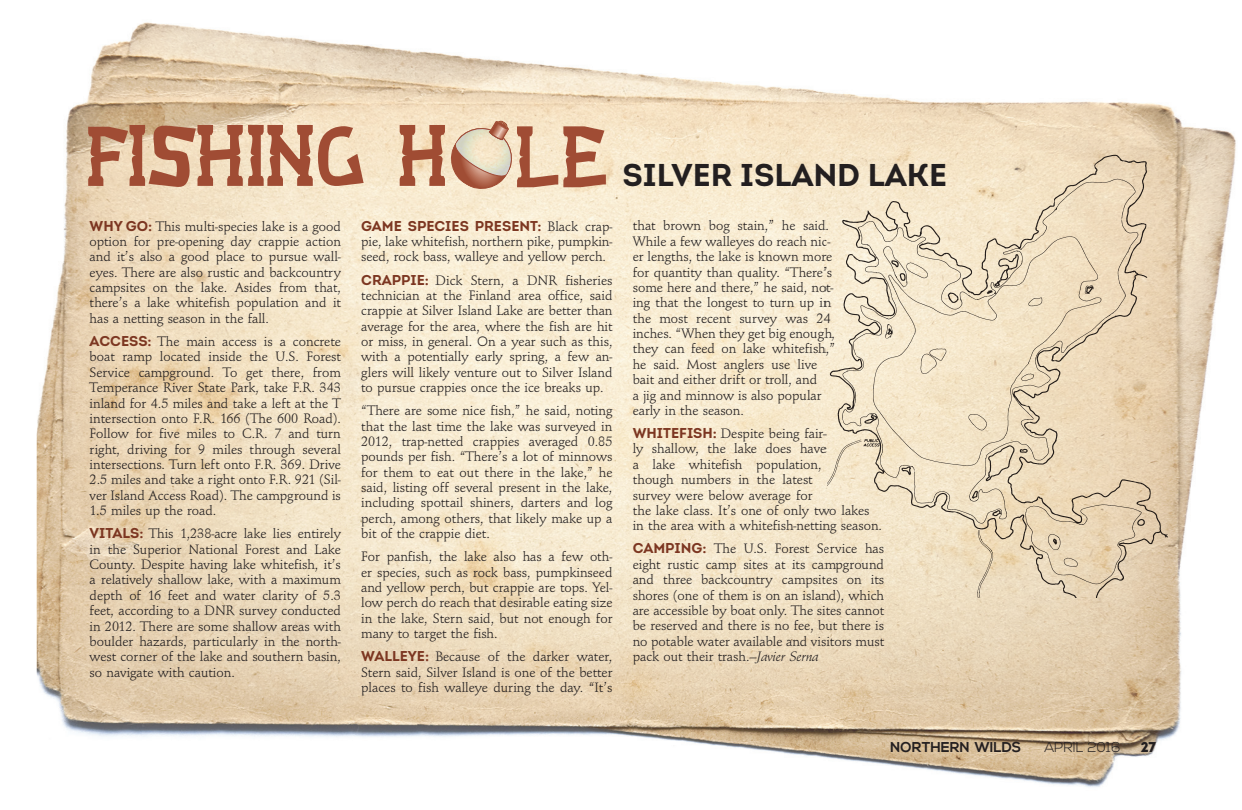
<style>
.page{position:relative;width:1242px;height:810px;background:#fff}
.page>*{position:absolute;margin:0;border:0;box-sizing:border-box;transform-origin:0 0}
.t1{font:700 31.5px "Intro";color:#231f20}
.nw_serif_body{font:14.25px/15.3px "Schnittger";color:#231f20;text-align:justify}
.Master_Page_page_num{font:700 14.25px "Nexa";color:#231f20}
.Master_Page_page_num-2{font:300 14.25px "Nexa";color:#231f20}
.Master_Page_page_num-3{font:14.25px "Intro";color:#231f20}
.s1{font-family:"Intro";font-weight:700;color:#7c3621}
.s2{font-style:italic}
</style>
<div class="page">
<img style="left:37px;top:22px;width:1199px;height:765px">
<svg style="left:88px;top:125px;width:276px;height:62px;background:#c8957a"></svg>
<svg style="left:400px;top:120px;width:206px;height:73px;background:#d7b196"></svg>
<img style="left:827px;top:148px;width:342px;height:450px">
<p class="nw_serif_body" style="left:90px;top:219px;width:253px"><span class="s1">WHY GO:</span> This multi-species lake is a good option for pre-opening day crappie action and it’s also a good place to pursue wall&shy;eyes. There are also rustic and backcountry campsites on the lake. Asides from that, there’s a lake whitefish population and it has a netting season in the fall.</p>
<p class="nw_serif_body" style="left:90px;top:334px;width:253px"><span class="s1">ACCESS:</span> The main access is a concrete boat ramp located inside the U.S. Forest Service campground. To get there, from Temperance River State Park, take F.R. 343 inland for 4.5 miles and take a left at the T intersection onto F.R. 166 (The 600 Road).<br>Follow for five miles to C.R. 7 and turn right, driving for 9 miles through several intersections. Turn left onto F.R. 369. Drive 2.5 miles and take a right onto F.R. 921 (Sil&shy;ver Island Access Road). The campground is 1.5 miles up the road.</p>
<p class="nw_serif_body" style="left:90px;top:526px;width:253px"><span class="s1">VITALS:</span> This 1,238-acre lake lies entirely in the Superior National Forest and Lake County. Despite having lake whitefish, it’s a relatively shallow lake, with a maximum depth of 16 feet and water clarity of 5.3 feet, according to a DNR survey conducted in 2012. There are some shallow areas with boulder hazards, particularly in the north&shy;west corner of the lake and southern basin, so navigate with caution.</p>
<p class="t1" style="left:622px;top:155px;width:326px">SILVER ISLAND LAKE</p>
<p class="nw_serif_body" style="left:361px;top:219px;width:253px"><span class="s1">GAME SPECIES PRESENT:</span> Black crap&shy;pie, lake whitefish, northern pike, pumpkin&shy;seed, rock bass, walleye and yellow perch.</p>
<p class="nw_serif_body" style="left:361px;top:272px;width:253px"><span class="s1">CRAPPIE:</span> Dick Stern, a DNR fisheries technician at the Finland area office, said crappie at Silver Island Lake are better than average for the area, where the fish are hit or miss, in general. On a year such as this, with a potentially early spring, a few an&shy;glers will likely venture out to Silver Island to pursue crappies once the ice breaks up.</p>
<p class="nw_serif_body" style="left:361px;top:403px;width:253px">“There are some nice fish,” he said, noting that the last time the lake was surveyed in 2012, trap-netted crappies averaged 0.85 pounds per fish. “There’s a lot of minnows for them to eat out there in the lake,” he said, listing off several present in the lake, including spottail shiners, darters and log perch, among others, that likely make up a bit of the crappie diet.</p>
<p class="nw_serif_body" style="left:361px;top:549px;width:253px">For panfish, the lake also has a few oth&shy;er species, such as rock bass, pumpkinseed and yellow perch, but crappie are tops. Yel&shy;low perch do reach that desirable eating size in the lake, Stern said, but not enough for many to target the fish.</p>
<p class="nw_serif_body" style="left:361px;top:649px;width:253px"><span class="s1">WALLEYE:</span> Because of the darker water, Stern said, Silver Island is one of the better places to fish walleye during the day. “It’s</p>
<p class="nw_serif_body" style="left:633px;top:218px;width:204px;text-align:left">that brown bog stain,” he said.<br>While a few walleyes do reach nic&shy;er lengths, the lake is known more for quantity than quality. “There’s some here and there,” he said, not&shy;ing that the longest to turn up in the most recent survey was 24 inches. “When they get big enough, they can feed on lake whitefish,” he said. Most anglers use live bait and either drift or troll, and<br>a jig and minnow is also popular early in the season.</p>
<p class="nw_serif_body" style="left:633px;top:426px;width:251px;text-align:left"><span class="s1">WHITEFISH:</span> Despite being fair-<br>ly shallow, the lake does have<br>a lake whitefish population,<br>though numbers in the latest<br>survey were below average for<br>the lake class. It’s one of only two lakes in the area with a whitefish-netting season.</p>
<p class="nw_serif_body" style="left:633px;top:541px;width:253px"><span class="s1">CAMPING:</span> The U.S. Forest Service has eight rustic camp sites at its campground and three backcountry campsites on its shores (one of them is on an island), which are accessible by boat only. The sites cannot be reserved and there is no fee, but there is no potable water available and visitors must pack out their trash.<span class="s2">—Javier Serna</span></p>
<p class="Master_Page_page_num" style="left:890px;top:739px;width:133px">NORTHERN WILDS</p>
<p class="Master_Page_page_num-2" style="left:1044px;top:739px;width:78px">APRIL 2016</p>
<p class="Master_Page_page_num-3" style="left:1141px;top:738px;width:17px">27</p>
</div>
